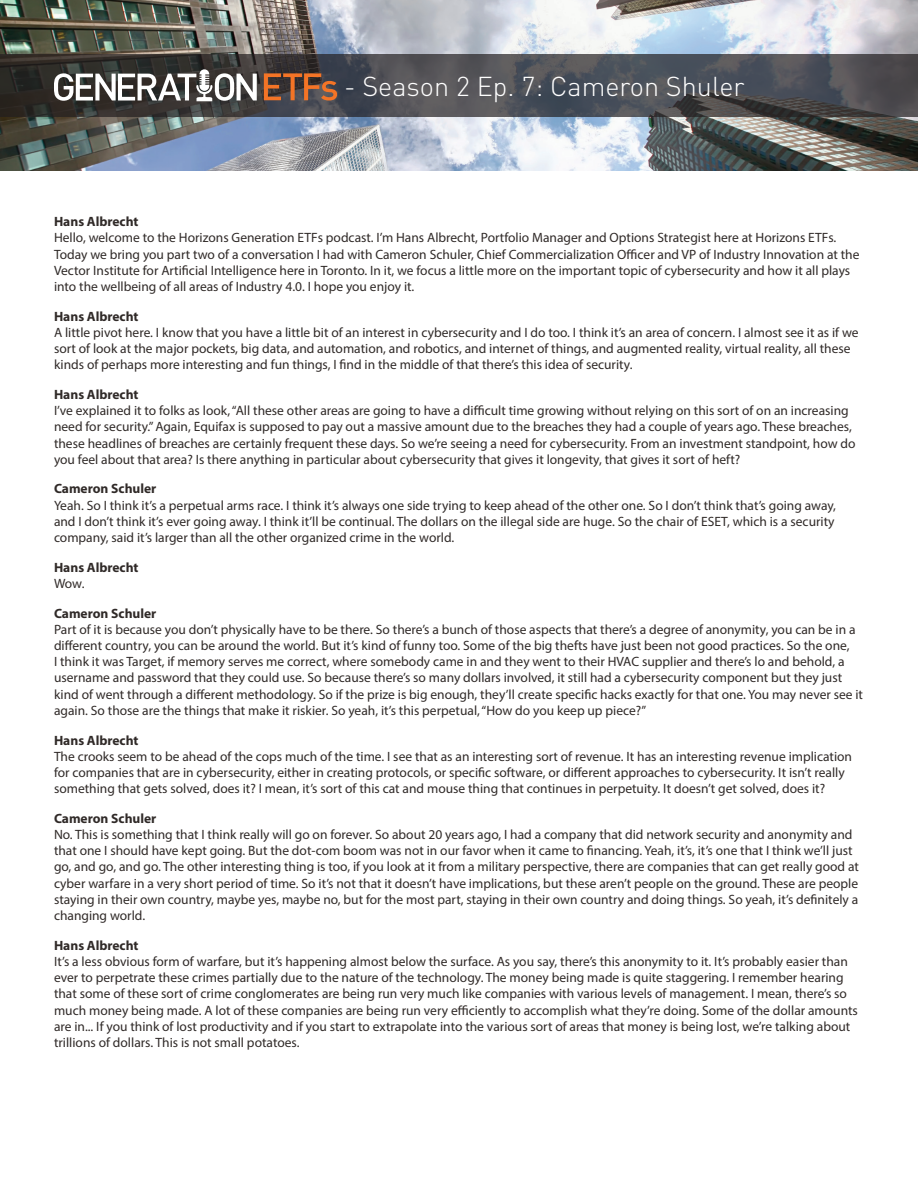
<style>
.page{position:relative;width:918px;height:1188px;background:#fff}
.page>*{position:absolute;margin:0;border:0;box-sizing:border-box;transform-origin:0 0}
.t1{font:300 27px "DIN Pro";color:#fff}
.t2{font:13.5px/16.2px "Myriad Pro";color:#302a28}
.t3{font:700 13.5px "Myriad Pro";color:#302a28}
</style>
<div class="page">
<img style="left:0;top:0;width:918px;height:171px">
<svg style="left:0;top:54px;width:918px;height:63px;background:#47484c"></svg>
<svg style="left:264px;top:73px;width:73px;height:28px;background:#835238"></svg>
<svg style="left:54px;top:69px;width:203px;height:32px"></svg>
<p class="t1" style="left:344px;top:65px;width:402px">- Season 2 Ep. 7: Cameron Shuler</p>
<p class="t3" style="left:54px;top:213px;width:86px">Hans Albrecht</p>
<p class="t2" style="left:54px;top:229px;width:807px">Hello, welcome to the Horizons Generation ETFs podcast. I’m Hans Albrecht, Portfolio Manager and Options Strategist here at Horizons ETFs.<br>Today we bring you part two of a conversation I had with Cameron Schuler, Chief Commercialization Officer and VP of Industry Innovation at the Vector Institute for Artificial Intelligence here in Toronto. In it, we focus a little more on the important topic of cybersecurity and how it all plays into the wellbeing of all areas of Industry 4.0. I hope you enjoy it.</p>
<p class="t3" style="left:54px;top:307px;width:86px">Hans Albrecht</p>
<p class="t2" style="left:54px;top:324px;width:806px">A little pivot here. I know that you have a little bit of an interest in cybersecurity and I do too. I think it’s an area of concern. I almost see it as if we sort of look at the major pockets, big data, and automation, and robotics, and internet of things, and augmented reality, virtual reality, all these kinds of perhaps more interesting and fun things, I find in the middle of that there’s this idea of security.</p>
<p class="t3" style="left:54px;top:386px;width:86px">Hans Albrecht</p>
<p class="t2" style="left:54px;top:402px;width:803px">I’ve explained it to folks as look, “All these other areas are going to have a difficult time growing without relying on this sort of on an increasing need for security.” Again, Equifax is supposed to pay out a massive amount due to the breaches they had a couple of years ago. These breaches, these headlines of breaches are certainly frequent these days. So we’re seeing a need for cybersecurity. From an investment standpoint, how do you feel about that area? Is there anything in particular about cybersecurity that gives it longevity, that gives it sort of heft?</p>
<p class="t3" style="left:54px;top:480px;width:104px">Cameron Schuler</p>
<p class="t2" style="left:54px;top:497px;width:784px;text-align:justify">Yeah. So I think it’s a perpetual arms race. I think it’s always one side trying to keep ahead of the other one. So I don’t think that’s going away, and I don’t think it’s ever going away. I think it’ll be continual. The dollars on the illegal side are huge. So the chair of ESET, which is a security company, said it’s larger than all the other organized crime in the world.</p>
<p class="t3" style="left:54px;top:558px;width:86px">Hans Albrecht</p>
<p class="t2" style="left:54px;top:575px;width:32px">Wow.</p>
<p class="t3" style="left:54px;top:604px;width:104px">Cameron Schuler</p>
<p class="t2" style="left:54px;top:621px;width:811px">Part of it is because you don’t physically have to be there. So there’s a bunch of those aspects that there’s a degree of anonymity, you can be in a different country, you can be around the world. But it’s kind of funny too. Some of the big thefts have just been not good practices. So the one,<br>I think it was Target, if memory serves me correct, where somebody came in and they went to their HVAC supplier and there’s lo and behold, a username and password that they could use. So because there’s so many dollars involved, it still had a cybersecurity component but they just kind of went through a different methodology. So if the prize is big enough, they’ll create specific hacks exactly for that one. You may never see it again. So those are the things that make it riskier. So yeah, it’s this perpetual, “How do you keep up piece?”</p>
<p class="t3" style="left:54px;top:731px;width:86px">Hans Albrecht</p>
<p class="t2" style="left:54px;top:748px;width:800px">The crooks seem to be ahead of the cops much of the time. I see that as an interesting sort of revenue. It has an interesting revenue implication for companies that are in cybersecurity, either in creating protocols, or specific software, or different approaches to cybersecurity. It isn’t really something that gets solved, does it? I mean, it’s sort of this cat and mouse thing that continues in perpetuity. It doesn’t get solved, does it?</p>
<p class="t3" style="left:54px;top:809px;width:104px">Cameron Schuler</p>
<p class="t2" style="left:54px;top:826px;width:807px">No. This is something that I think really will go on forever. So about 20 years ago, I had a company that did network security and anonymity and that one I should have kept going. But the dot-com boom was not in our favor when it came to financing. Yeah, it’s, it’s one that I think we’ll just go, and go, and go. The other interesting thing is too, if you look at it from a military perspective, there are companies that can get really good at cyber warfare in a very short period of time. So it’s not that it doesn’t have implications, but these aren’t people on the ground. These are people staying in their own country, maybe yes, maybe no, but for the most part, staying in their own country and doing things. So yeah, it’s definitely a changing world.</p>
<p class="t3" style="left:54px;top:936px;width:86px">Hans Albrecht</p>
<p class="t2" style="left:54px;top:953px;width:806px">It’s a less obvious form of warfare, but it’s happening almost below the surface. As you say, there’s this anonymity to it. It’s probably easier than ever to perpetrate these crimes partially due to the nature of the technology. The money being made is quite staggering. I remember hearing that some of these sort of crime conglomerates are being run very much like companies with various levels of management. I mean, there’s so much money being made. A lot of these companies are being run very efficiently to accomplish what they’re doing. Some of the dollar amounts are in... If you think of lost productivity and if you start to extrapolate into the various sort of areas that money is being lost, we’re talking about trillions of dollars. This is not small potatoes.</p>
</div>
